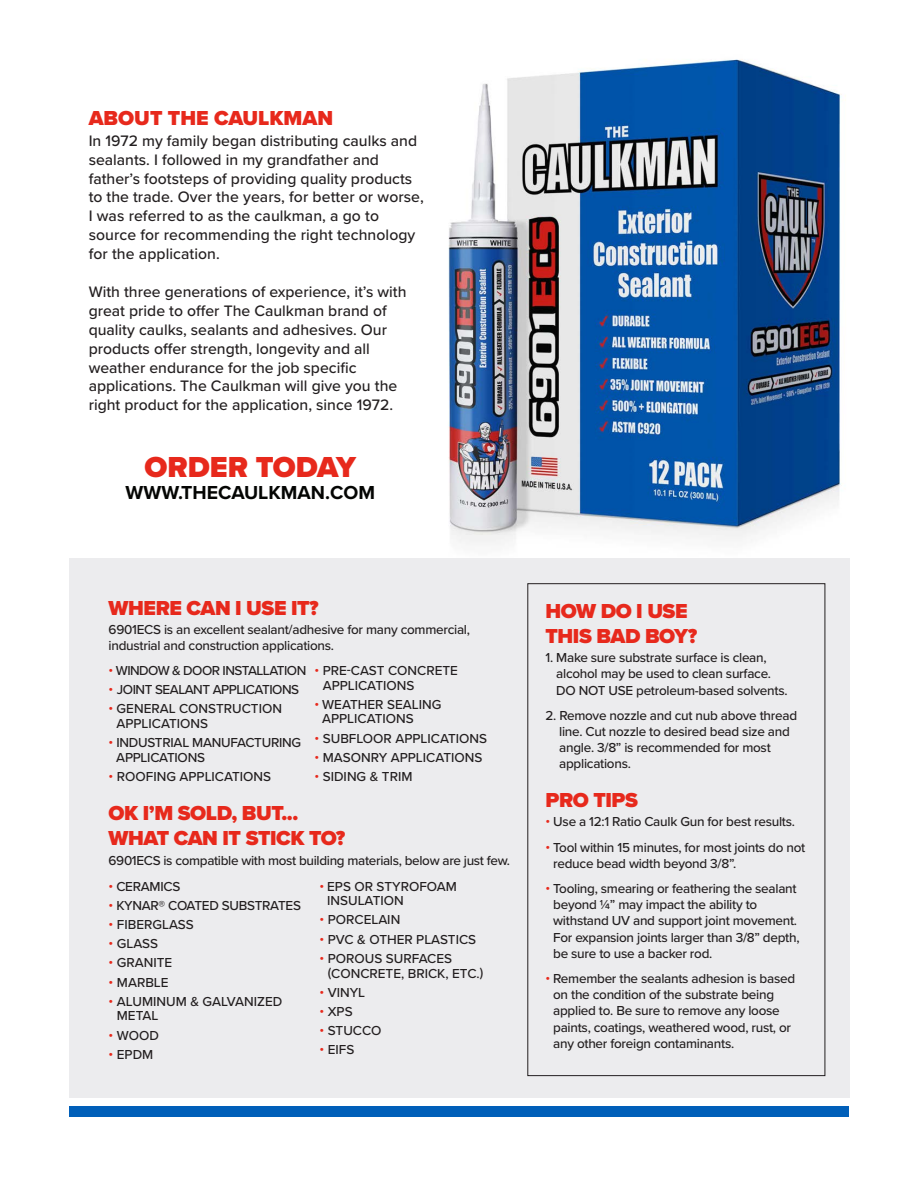
<style>
.page{position:relative;width:918px;height:1188px;background:#fff}
.page>*{position:absolute;margin:0;border:0;box-sizing:border-box;transform-origin:0 0}
.t1{font:900 30px "Proxima Nova";color:#e7291c}
.t2{font:900 21px/25.2px "Proxima Nova";letter-spacing:-.02em;color:#e7291c}
.t3{font:900 21px "Proxima Nova";color:#e7291c}
.t4{font:19.5px "Bahnschrift";color:#040503}
.t5{font:500 15.75px/18.9px "Proxima Nova";color:#231f20}
.t6{font:500 13.5px/16.2px "Proxima Nova";letter-spacing:-.02em;color:#231f20}
.t7{font:500 13.5px/14.7px "Proxima Nova";color:#231f20}
.t8{font:500 13.5px "Proxima Nova";letter-spacing:-.04em;color:#231f20}
.s1{color:#e7291c}
</style>
<div class="page">
<img style="left:448px;top:59px;width:402px;height:511px">
<div style="left:69px;top:558px;width:780px;height:540px;background:#ececee"></div>
<div style="left:69px;top:1106px;width:780px;height:11px;background:#005fb9"></div>
<div style="left:527px;top:583px;width:298px;height:493px;border:1px solid #231f20"></div>
<h2 class="t3" style="left:89px;top:111px;width:246px">ABOUT THE CAULKMAN</h2>
<p class="t5" style="left:89px;top:133px;width:337px">In 1972 my family began distributing caulks and sealants. I followed in my grandfather and father’s footsteps of providing quality products to the trade. Over the years, for better or worse, I was referred to as the caulkman, a go to source for recommending the right technology for the application.</p>
<p class="t5" style="left:89px;top:284px;width:319px">With three generations of experience, it’s with great pride to offer The Caulkman brand of quality caulks, sealants and adhesives. Our products offer strength, longevity and all weather endurance for the job specific applications. The Caulkman will give you the right product for the application, since 1972.</p>
<h1 class="t1" style="left:144px;top:457px;width:213px">ORDER TODAY</h1>
<h3 class="t4" style="left:126px;top:486px;width:251px">WWW.THECAULKMAN.COM</h3>
<h2 class="t2" style="left:109px;top:596px;width:212px">WHERE CAN I USE IT?</h2>
<p class="t6" style="left:109px;top:623px;width:363px">6901ECS is an excellent sealant/adhesive for many commercial, industrial and construction applications.</p>
<p class="t8" style="left:109px;top:666px;width:199px"><span class="s1">•</span> WINDOW &amp; DOOR INSTALLATION</p>
<p class="t6" style="left:109px;top:683px;width:192px"><span class="s1">•</span> JOINT SEALANT APPLICATIONS</p>
<p class="t7" style="left:116px;top:703px;width:167px;text-indent:-8px"><span class="s1">•</span> GENERAL CONSTRUCTION<br>APPLICATIONS</p>
<p class="t6" style="left:116px;top:737px;width:186px;line-height:14.7px;text-indent:-8px"><span class="s1">•</span> INDUSTRIAL MANUFACTURING<br>APPLICATIONS</p>
<p class="t7" style="left:109px;top:771px;width:164px"><span class="s1">•</span> ROOFING APPLICATIONS</p>
<p class="t7" style="left:323px;top:664px;width:137px;text-indent:-8px"><span class="s1">•</span> PRE-CAST CONCRETE<br>APPLICATIONS</p>
<p class="t7" style="left:322px;top:698px;width:121px;text-indent:-8px"><span class="s1">•</span> WEATHER SEALING<br>APPLICATIONS</p>
<p class="t7" style="left:314px;top:732px;width:174px"><span class="s1">•</span> SUBFLOOR APPLICATIONS</p>
<p class="t7" style="left:314px;top:751px;width:170px"><span class="s1">•</span> MASONRY APPLICATIONS</p>
<p class="t7" style="left:314px;top:771px;width:99px"><span class="s1">•</span> SIDING &amp; TRIM</p>
<h2 class="t2" style="left:109px;top:801px;width:238px">OK I’M SOLD, BUT...<br>WHAT CAN IT STICK TO?</h2>
<p class="t6" style="left:109px;top:853px;width:403px">6901ECS is compatible with most building materials, below are just few.</p>
<p class="t6" style="left:109px;top:879px;width:73px"><span class="s1">•</span> CERAMICS</p>
<p class="t6" style="left:109px;top:898px;width:194px"><span class="s1">•</span> KYNAR® COATED SUBSTRATES</p>
<p class="t7" style="left:109px;top:918px;width:87px"><span class="s1">•</span> FIBERGLASS</p>
<p class="t6" style="left:109px;top:937px;width:51px"><span class="s1">•</span> GLASS</p>
<p class="t7" style="left:109px;top:957px;width:65px"><span class="s1">•</span> GRANITE</p>
<p class="t6" style="left:109px;top:975px;width:62px"><span class="s1">•</span> MARBLE</p>
<p class="t7" style="left:117px;top:995px;width:167px;text-indent:-8px"><span class="s1">•</span> ALUMINUM &amp; GALVANIZED<br>METAL</p>
<p class="t6" style="left:109px;top:1028px;width:52px"><span class="s1">•</span> WOOD</p>
<p class="t6" style="left:109px;top:1048px;width:46px"><span class="s1">•</span> EPDM</p>
<p class="t7" style="left:327px;top:880px;width:131px;text-indent:-8px"><span class="s1">•</span> EPS OR STYROFOAM<br>INSULATION</p>
<p class="t7" style="left:319px;top:914px;width:82px"><span class="s1">•</span> PORCELAIN</p>
<p class="t7" style="left:319px;top:933px;width:158px"><span class="s1">•</span> PVC &amp; OTHER PLASTICS</p>
<p class="t7" style="left:328px;top:952px;width:157px;text-indent:-8px"><span class="s1">•</span> POROUS SURFACES (CONCRETE, BRICK, ETC.)</p>
<p class="t6" style="left:319px;top:985px;width:47px"><span class="s1">•</span> VINYL</p>
<p class="t6" style="left:319px;top:1005px;width:35px"><span class="s1">•</span> XPS</p>
<p class="t6" style="left:319px;top:1024px;width:64px"><span class="s1">•</span> STUCCO</p>
<p class="t6" style="left:319px;top:1043px;width:36px"><span class="s1">•</span> EIFS</p>
<h2 class="t2" style="left:546px;top:599px;width:153px">HOW DO I USE<br>THIS BAD BOY?</h2>
<p class="t6" style="left:556px;top:651px;width:233px;text-indent:-11px">1. Make sure substrate surface is clean, alcohol may be used to clean surface.<br>DO NOT USE petroleum-based solvents.</p>
<p class="t6" style="left:559px;top:709px;width:239px;text-indent:-14px">2. Remove nozzle and cut nub above thread line. Cut nozzle to desired bead size and angle. 3/8” is recommended for most applications.</p>
<h2 class="t2" style="left:546px;top:788px;width:94px">PRO TIPS</h2>
<p class="t6" style="left:546px;top:815px;width:251px"><span class="s1">•</span> Use a 12:1 Ratio Caulk Gun for best results.</p>
<p class="t6" style="left:553px;top:840px;width:254px;text-indent:-8px"><span class="s1">•</span> Tool within 15 minutes, for most joints do not reduce bead width beyond 3/8”.</p>
<p class="t6" style="left:553px;top:882px;width:248px;text-indent:-8px"><span class="s1">•</span> Tooling, smearing or feathering the sealant beyond ¼” may impact the ability to withstand UV and support joint movement.<br>For expansion joints larger than 3/8” depth, be sure to use a backer rod.</p>
<p class="t6" style="left:553px;top:972px;width:243px;text-indent:-8px"><span class="s1">•</span> Remember the sealants adhesion is based on the condition of the substrate being applied to. Be sure to remove any loose paints, coatings, weathered wood, rust, or any other foreign contaminants.</p>
</div>
